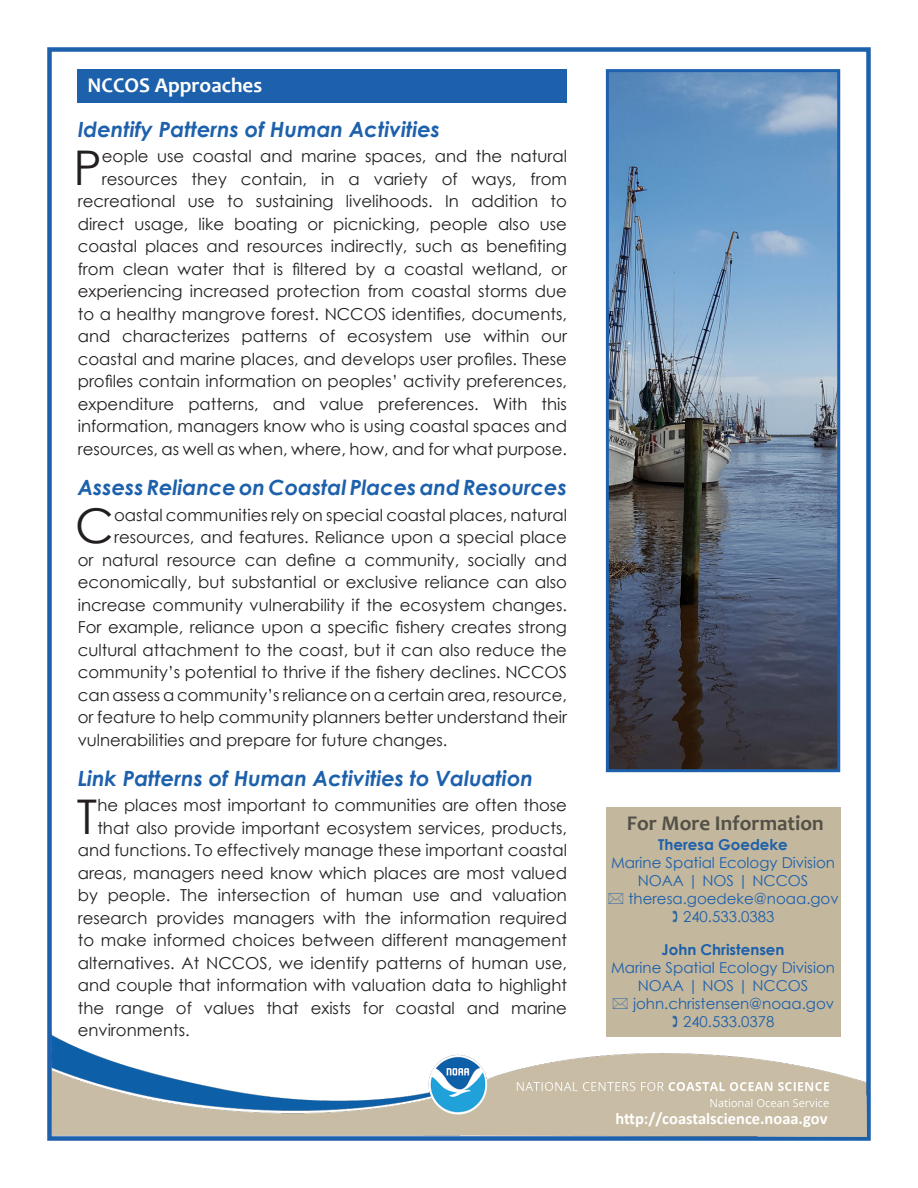
<style>
.page{position:relative;width:918px;height:1188px;background:#fff}
.page>*{position:absolute;margin:0;border:0;box-sizing:border-box;transform-origin:0 0}
.Body_copy{font:47.85px "Century Gothic";color:#231f20}
.Body_copy3{font:47.85px "Century Gothic";color:#231f20}
.Subtitle_copy{font:italic 700 21px "Century Gothic";color:#1d60ab}
.Body_copy-2{font:italic 700 21px "Century Gothic";color:#1d60ab}
.t1{font:700 21px "Candara";color:#535047}
.t2{font:700 21px "Candara";color:#fff}
.Body_copy-3{font:16.5px/22.5px "Century Gothic";color:#231f20;text-align:right}
.Body_copy3-2{font:16.5px "Century Gothic";color:#231f20}
.t3{font:700 16.5px "Calibri";color:#fff}
.onepager_text{font:15px "Century Gothic";color:#1d60ab}
.onepager_text-2{font:700 15px "Century Gothic";color:#1d60ab}
</style>
<div class="page">
<div style="left:47px;top:47px;width:824px;height:1094px;border:4px solid #1d60ab"></div>
<img style="left:52px;top:1028px;width:814px;height:108px">
<div style="left:78px;top:69px;width:489px;height:33px;background:#1d60ab"></div>
<img style="left:610px;top:73px;width:226px;height:695px">
<div style="left:606px;top:69px;width:234px;height:703px;border:3px solid #1d60ab"></div>
<div style="left:606px;top:807px;width:234px;height:229px;background:#c3b79d"></div>
<p class="t2" style="left:87px;top:72px;width:176px">NCCOS Approaches</p>
<p class="Body_copy-2" style="left:78px;top:113px;width:364px">Identify Patterns of Human Activities</p>
<p class="Body_copy" style="left:74px;top:134px;width:30px">P</p>
<p class="Body_copy-3" style="left:78px;top:145px;width:491px">eople use coastal and marine spaces, and the natural resources they contain, in a variety of ways, from recreational use to sustaining livelihoods. In addition to direct usage, like boating or picnicking, people also use coastal places and resources indirectly, such as benefiting from clean water that is filtered by a coastal wetland, or experiencing increased protection from coastal storms due to a healthy mangrove forest. NCCOS identifies, documents, and characterizes patterns of ecosystem use within our coastal and marine places, and develops user profiles. These profiles contain information on peoples’ activity preferences, expenditure patterns, and value preferences. With this information, managers know who is using coastal spaces and resources, as well as when, where, how, and for what purpose.</p>
<p class="Subtitle_copy" style="left:78px;top:472px;width:491px">Assess Reliance on Coastal Places and Resources</p>
<p class="Body_copy3" style="left:75px;top:492px;width:40px">C</p>
<p class="Body_copy3-2" style="left:114px;top:503px;width:454px">oastal communities rely on special coastal places, natural</p>
<p class="Body_copy3-2" style="left:114px;top:526px;width:454px">resources, and features. Reliance upon a special place</p>
<p class="Body_copy3-2" style="left:78px;top:548px;width:491px">or natural resource can define a community, socially and</p>
<p class="Body_copy3-2" style="left:78px;top:571px;width:491px">economically, but substantial or exclusive reliance can also</p>
<p class="Body_copy3-2" style="left:78px;top:593px;width:491px">increase community vulnerability if the ecosystem changes.</p>
<p class="Body_copy3-2" style="left:78px;top:616px;width:491px">For example, reliance upon a specific fishery creates strong</p>
<p class="Body_copy3-2" style="left:78px;top:638px;width:491px">cultural attachment to the coast, but it can also reduce the</p>
<p class="Body_copy3-2" style="left:78px;top:661px;width:491px">community’s potential to thrive if the fishery declines. NCCOS</p>
<p class="Body_copy3-2" style="left:78px;top:683px;width:491px">can assess a community’s reliance on a certain area, resource,</p>
<p class="Body_copy3-2" style="left:78px;top:706px;width:491px">or feature to help community planners better understand their</p>
<p class="Body_copy3-2" style="left:78px;top:728px;width:371px">vulnerabilities and prepare for future changes.</p>
<p class="Subtitle_copy" style="left:78px;top:762px;width:457px">Link Patterns of Human Activities to Valuation</p>
<p class="Body_copy" style="left:77px;top:783px;width:22px">T</p>
<p class="Body_copy-3" style="left:97px;top:794px;width:471px">he places most important to communities are often those</p>
<p class="Body_copy-3" style="left:97px;top:816px;width:471px">that also provide important ecosystem services, products,</p>
<p class="Body_copy-3" style="left:78px;top:839px;width:491px">and functions. To effectively manage these important coastal</p>
<p class="Body_copy-3" style="left:78px;top:861px;width:491px">areas, managers need know which places are most valued</p>
<p class="Body_copy-3" style="left:78px;top:884px;width:491px">by people. The intersection of human use and valuation</p>
<p class="Body_copy-3" style="left:78px;top:906px;width:491px">research provides managers with the information required</p>
<p class="Body_copy-3" style="left:78px;top:929px;width:491px">to make informed choices between different management</p>
<p class="Body_copy-3" style="left:78px;top:951px;width:491px">alternatives. At NCCOS, we identify patterns of human use,</p>
<p class="Body_copy-3" style="left:78px;top:974px;width:491px">and couple that information with valuation data to highlight</p>
<p class="Body_copy-3" style="left:78px;top:996px;width:491px">the range of values that exists for coastal and marine</p>
<p class="Body_copy-3" style="left:78px;top:1019px;width:113px">environments.</p>
<p class="t1" style="left:627px;top:810px;width:198px">For More Information</p>
<p class="onepager_text-2" style="left:658px;top:834px;width:131px">Theresa Goedeke</p>
<p class="onepager_text" style="left:611px;top:853px;width:225px">Marine Spatial Ecology Division</p>
<p class="onepager_text" style="left:638px;top:871px;width:172px">NOAA | NOS | NCCOS</p>
<p class="onepager_text" style="left:628px;top:889px;width:212px">theresa.goedeke@noaa.gov</p>
<p class="onepager_text" style="left:683px;top:907px;width:93px">240.533.0383</p>
<p class="onepager_text-2" style="left:662px;top:938px;width:124px">John Christensen</p>
<p class="onepager_text" style="left:611px;top:957px;width:225px">Marine Spatial Ecology Division</p>
<p class="onepager_text" style="left:638px;top:975px;width:172px">NOAA | NOS | NCCOS</p>
<p class="onepager_text" style="left:633px;top:993px;width:203px">john.christensen@noaa.gov</p>
<p class="onepager_text" style="left:683px;top:1011px;width:93px">240.533.0378</p>
<p class="t3" style="left:616px;top:1107px;width:213px">http://coastalscience.noaa.gov</p>
</div>
